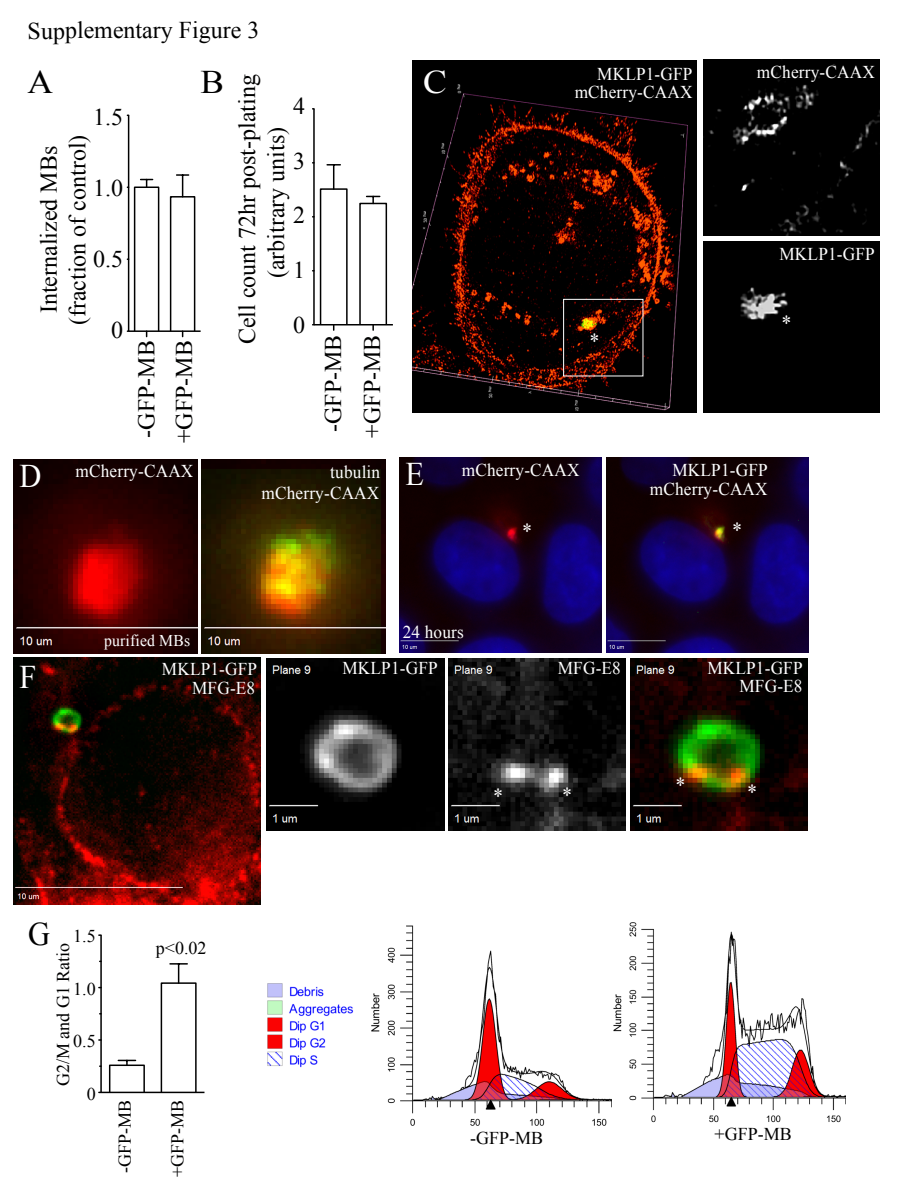
<style>
.page{position:relative;width:900px;height:1200px;background:#fff}
.page>*{position:absolute;margin:0;border:0;box-sizing:border-box;transform-origin:0 0}
.t1{font:33px "Times New Roman";color:#fff;scale:.92 1}
.t2{font:33px "Times New Roman";color:#000;scale:1.08 1}
.t3{font:33px "Times New Roman";color:#fff;scale:1.08 1}
.t4{font:33px "Times New Roman";color:#000;scale:.92 1}
.t5{font:24px/28.8px "Times New Roman";color:#000100}
.t6{font:21px "Times New Roman";color:#fff;scale:.96 1}
.t7{font:18px/18.8px "Times New Roman";letter-spacing:.01em;color:#fff;text-align:right;scale:.96 1}
.t8{font:18px "Times New Roman";color:#000100}
.t9{font:16.35px "Times New Roman";letter-spacing:.01em;color:#fff;scale:.96 1}
</style>
<div class="page">
<div style="left:134px;top:187px;width:25px;height:145px;border:2px solid #000"></div>
<svg style="left:141px;top:179px;width:12px;height:8px"></svg>
<div style="left:170px;top:196px;width:25px;height:136px;border:2px solid #000"></div>
<svg style="left:177px;top:174px;width:12px;height:23px"></svg>
<hr style="left:129px;top:330px;width:72px;height:2px;background:#000">
<hr style="left:128px;top:115px;width:1px;height:216px;background:#000">
<div style="left:320px;top:188px;width:28px;height:137px;border:2px solid #000"></div>
<svg style="left:327px;top:164px;width:13px;height:25px"></svg>
<div style="left:359px;top:203px;width:28px;height:122px;border:2px solid #000"></div>
<svg style="left:367px;top:196px;width:13px;height:7px"></svg>
<hr style="left:314px;top:324px;width:79px;height:1px;background:#000">
<hr style="left:313px;top:109px;width:2px;height:216px;background:#000">
<img style="left:202px;top:460px;width:183px;height:194px">
<img style="left:14px;top:460px;width:183px;height:194px">
<img style="left:400px;top:458px;width:202px;height:195px">
<img style="left:606px;top:458px;width:202px;height:195px">
<img style="left:413px;top:61px;width:284px;height:352px">
<div style="left:563px;top:299px;width:80px;height:77px;border:1px solid #fff"></div>
<img style="left:703px;top:59px;width:177px;height:176px">
<div style="left:703px;top:241px;width:177px;height:172px;background:#000"></div>
<img style="left:14px;top:658px;width:247px;height:246px">
<img style="left:267px;top:658px;width:177px;height:172px">
<img style="left:448px;top:658px;width:177px;height:172px">
<img style="left:631px;top:658px;width:177px;height:172px">
<img style="left:267px;top:983px;width:87px;height:85px">
<img style="left:613px;top:922px;width:233px;height:201px">
<img style="left:371px;top:925px;width:241px;height:201px">
<div style="left:109px;top:1065px;width:36px;height:28px;border:2px solid #000"></div>
<svg style="left:118px;top:1060px;width:18px;height:5px"></svg>
<div style="left:161px;top:982px;width:36px;height:111px;border:2px solid #000"></div>
<svg style="left:170px;top:963px;width:17px;height:20px"></svg>
<hr style="left:101px;top:1092px;width:103px;height:1px;background:#000">
<hr style="left:100px;top:935px;width:2px;height:157px;background:#000">
<h2 class="t5" style="left:28px;top:16px;width:234px">Supplementary Figure 3</h2>
<h1 class="t2" style="left:28px;top:64px;width:25px">A</h1>
<h1 class="t2" style="left:201px;top:64px;width:23px">B</h1>
<h2 class="t5" style="left:233px;top:344px;width:271px;text-align:center;rotate:-90deg">Cell count 72hr post-plating (arbitrary units)</h2>
<h2 class="t5" style="left:293px;top:91px;width:13px">4</h2>
<h2 class="t5" style="left:93px;top:103px;width:32px">1.5</h2>
<h2 class="t5" style="left:34px;top:325px;width:192px;text-align:center;rotate:-90deg">Internalized MBs (fraction of control)</h2>
<h2 class="t5" style="left:293px;top:146px;width:13px">3</h2>
<h2 class="t5" style="left:93px;top:174px;width:32px">1.0</h2>
<h2 class="t5" style="left:293px;top:201px;width:13px">2</h2>
<h2 class="t5" style="left:93px;top:245px;width:32px">0.5</h2>
<h2 class="t5" style="left:293px;top:255px;width:13px">1</h2>
<h2 class="t5" style="left:293px;top:310px;width:13px">0</h2>
<h2 class="t5" style="left:111px;top:316px;width:13px">0</h2>
<h2 class="t5" style="left:128px;top:443px;width:104px;line-height:37.5px;rotate:-90deg">-GFP-MB +GFP-MB</h2>
<h2 class="t5" style="left:314px;top:438px;width:104px;line-height:39px;rotate:-90deg">-GFP-MB +GFP-MB</h2>
<h1 class="t3" style="left:423px;top:64px;width:23px">C</h1>
<p class="t7" style="left:575px;top:64px;width:124px">MKLP1-GFP mCherry-CAAX</p>
<p class="t6" style="left:589px;top:329px;width:12px">*</p>
<p class="t7" style="left:757px;top:62px;width:124px">mCherry-CAAX</p>
<p class="t7" style="left:779px;top:244px;width:101px">MKLP1-GFP</p>
<p class="t6" style="left:781px;top:311px;width:12px">*</p>
<h1 class="t1" style="left:406px;top:456px;width:22px">E</h1>
<h1 class="t1" style="left:20px;top:458px;width:25px">D</h1>
<p class="t7" style="left:462px;top:461px;width:124px">mCherry-CAAX</p>
<p class="t7" style="left:650px;top:461px;width:124px">MKLP1-GFP mCherry-CAAX</p>
<p class="t7" style="left:76px;top:462px;width:124px">mCherry-CAAX</p>
<p class="t7" style="left:262px;top:461px;width:125px;line-height:21.1px">tubulin mCherry-CAAX</p>
<p class="t9" style="left:104px;top:631px;width:91px">purified MBs</p>
<p class="t7" style="left:403px;top:622px;width:65px">24 hours</p>
<p class="t6" style="left:522px;top:519px;width:12px">*</p>
<p class="t6" style="left:732px;top:518px;width:12px">*</p>
<h1 class="t1" style="left:20px;top:658px;width:20px">F</h1>
<p class="t7" style="left:558px;top:658px;width:67px">MFG-E8</p>
<p class="t7" style="left:162px;top:660px;width:101px">MKLP1-GFP</p>
<p class="t7" style="left:342px;top:659px;width:101px">MKLP1-GFP</p>
<p class="t7" style="left:707px;top:659px;width:101px">MKLP1-GFP</p>
<p class="t7" style="left:192px;top:679px;width:67px">MFG-E8</p>
<p class="t7" style="left:739px;top:677px;width:67px">MFG-E8</p>
<h1 class="t4" style="left:28px;top:916px;width:25px">G</h1>
<p class="t8" style="left:73px;top:926px;width:24px">1.5</p>
<p class="t8" style="left:53px;top:1086px;width:145px;rotate:-90deg">G2/M and G1 Ratio</p>
<p class="t8" style="left:73px;top:978px;width:24px">1.0</p>
<p class="t8" style="left:73px;top:1031px;width:24px">0.5</p>
<p class="t8" style="left:87px;top:1084px;width:10px">0</p>
<p class="t8" style="left:156px;top:938px;width:52px">p&lt;0.02</p>
<p class="t8" style="left:115px;top:1173px;width:75px;rotate:-90deg">-GFP-MB</p>
<p class="t8" style="left:167px;top:1177px;width:79px;rotate:-90deg">+GFP-MB</p>
<p class="t6" style="left:675px;top:773px;width:12px">*</p>
<p class="t6" style="left:493px;top:784px;width:12px">*</p>
<p class="t6" style="left:562px;top:783px;width:12px">*</p>
<p class="t6" style="left:747px;top:780px;width:12px">*</p>
<p class="t8" style="left:470px;top:1128px;width:75px">-GFP-MB</p>
<p class="t8" style="left:715px;top:1124px;width:79px">+GFP-MB</p>
</div>
